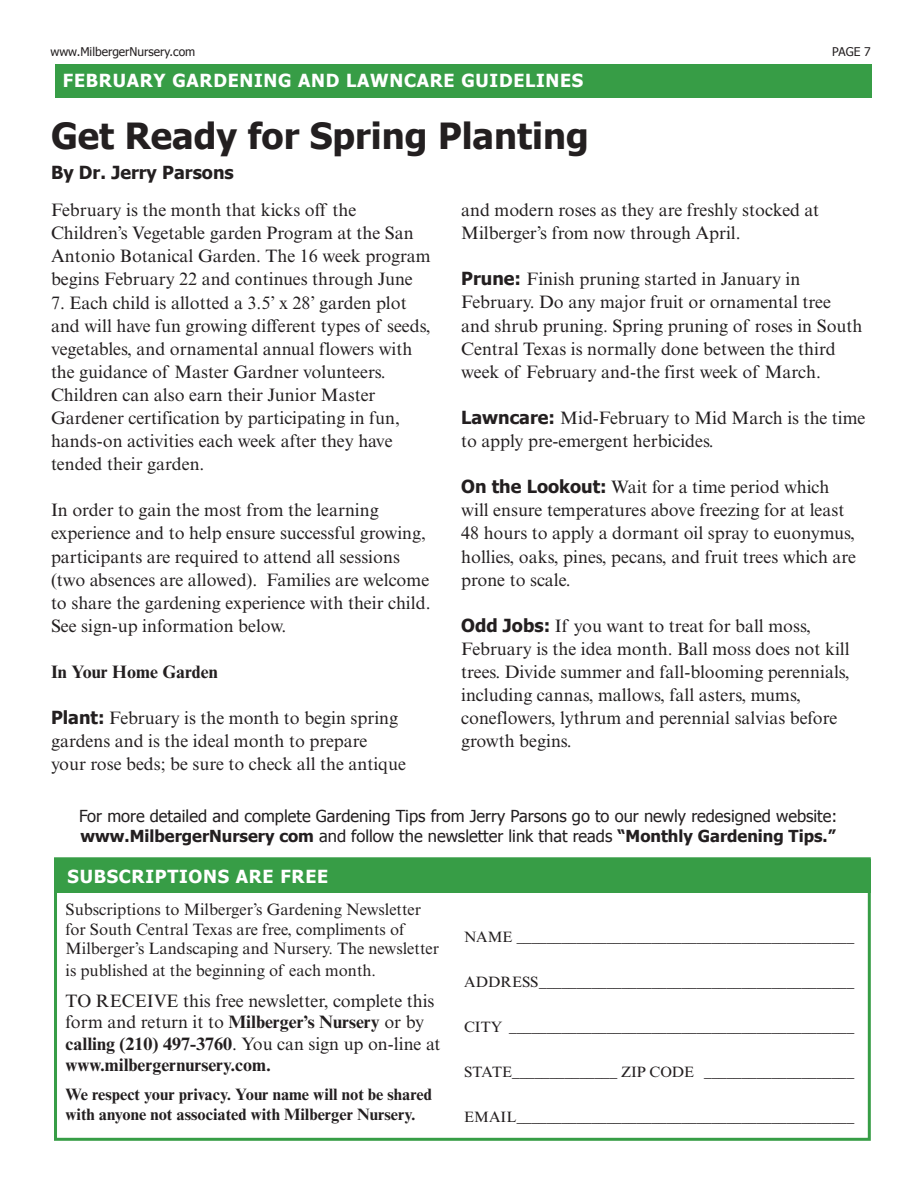
<style>
.page{position:relative;width:918px;height:1188px;background:#fff}
.page>*{position:absolute;margin:0;border:0;box-sizing:border-box;transform-origin:0 0}
.t1{font:700 36px "Tahoma";color:#231f20}
.t2{font:18px/23.1px "Times NRMT";color:#231f20}
.t3{font:700 18px "Tahoma";letter-spacing:.04em;color:#fff}
.t4{font:700 18px "Tahoma";color:#231f20}
.t5{font:700 18px "Times NRMT";color:#231f20}
.t6{font:16.5px/19.8px "Times NRMT";color:#231f20}
.t7{font:16.5px/19.8px "Tahoma";color:#231f20}
.t8{font:700 16.5px/19.8px "Times NRMT";color:#231f20}
.t9{font:15px "Times NRMT";color:#231f20}
.t10{font:12px "Tahoma";color:#231f20}
.s1{font-family:"Tahoma";font-weight:700}
.s2{font-weight:700}
</style>
<div class="page">
<div style="left:55px;top:64px;width:817px;height:33px;background:#379d46"></div>
<div style="left:54px;top:857px;width:817px;height:284px;border:3px solid #379d46"></div>
<div style="left:57px;top:859px;width:814px;height:34px;background:#379d46"></div>
<p class="t10" style="left:50px;top:44px;width:146px">www.MilbergerNursery.com</p>
<p class="t10" style="left:832px;top:44px;width:40px">PAGE 7</p>
<p class="t3" style="left:63px;top:68px;width:522px">FEBRUARY GARDENING AND LAWNCARE GUIDELINES</p>
<h1 class="t1" style="left:51px;top:111px;width:539px">Get Ready for Spring Planting</h1>
<p class="t4" style="left:51px;top:160px;width:184px">By Dr. Jerry Parsons</p>
<p class="t2" style="left:51px;top:199px;width:381px">February is the month that kicks off the Children’s Vegetable garden Program at the San Antonio Botanical Garden. The 16 week program begins February 22 and continues through June</p>
<p class="t2" style="left:51px;top:291px;width:381px">7. Each child is allotted a 3.5’ x 28’ garden plot and will have fun growing different types of seeds, vegetables, and ornamental annual flowers with the guidance of Master Gardner volunteers.<br>Children can also earn their Junior Master Gardener certification by participating in fun, hands-on activities each week after they have tended their garden.</p>
<p class="t2" style="left:51px;top:499px;width:381px">In order to gain the most from the learning experience and to help ensure successful growing, participants are required to attend all sessions (two absences are allowed). Families are welcome to share the gardening experience with their child.<br>See sign-up information below.</p>
<p class="t5" style="left:51px;top:661px;width:168px">In Your Home Garden</p>
<p class="t2" style="left:51px;top:707px;width:357px"><span class="s1">Plant:</span> February is the month to begin spring gardens and is the ideal month to prepare your rose beds; be sure to check all the antique</p>
<p class="t2" style="left:461px;top:198px;width:359px">and modern roses as they are freshly stocked at<br>Milberger’s from now through April.</p>
<p class="t2" style="left:461px;top:268px;width:403px"><span class="s1">Prune:</span> Finish pruning started in January in February. Do any major fruit or ornamental tree and shrub pruning. Spring pruning of roses in South Central Texas is normally done between the third week of February and-the first week of March.</p>
<p class="t2" style="left:461px;top:406px;width:406px"><span class="s1">Lawncare:</span> Mid-February to Mid March is the time to apply pre-emergent herbicides.</p>
<p class="t2" style="left:461px;top:476px;width:396px"><span class="s1">On the Lookout:</span> Wait for a time period which will ensure temperatures above freezing for at least 48 hours to apply a dormant oil spray to euonymus, hollies, oaks, pines, pecans, and fruit trees which are prone to scale.</p>
<p class="t2" style="left:461px;top:614px;width:390px"><span class="s1">Odd Jobs:</span> If you want to treat for ball moss, February is the idea month. Ball moss does not kill trees. Divide summer and fall-blooming perennials, including cannas, mallows, fall asters, mums, coneflowers, lythrum and perennial salvias before growth begins.</p>
<p class="t7" style="left:79px;top:805px;width:760px">For more detailed and complete Gardening Tips from Jerry Parsons go to our newly redesigned website: <span class="s2">www.MilbergerNursery com</span> and follow the newsletter link that reads <span class="s2">“Monthly Gardening Tips.”</span></p>
<p class="t3" style="left:68px;top:864px;width:262px">SUBSCRIPTIONS ARE FREE</p>
<p class="t6" style="left:66px;top:899px;width:375px">Subscriptions to Milberger’s Gardening Newsletter for South Central Texas are free, compliments of<br>Milberger’s Landscaping and Nursery. The newsletter</p>
<p class="t6" style="left:66px;top:961px;width:312px">is published at the beginning of each month.</p>
<p class="t2" style="left:66px;top:990px;width:376px;line-height:21.6px">TO RECEIVE this free newsletter, complete this form and return it to <span class="s2">Milberger’s Nursery</span> or by <span class="s2">calling (210) 497-3760</span>. You can sign up on-line at <span class="s2">www.milbergernursery.com.</span></p>
<p class="t8" style="left:66px;top:1084px;width:368px">We respect your privacy. Your name will not be shared with anyone not associated with Milberger Nursery.</p>
<p class="t9" style="left:464px;top:928px;width:391px">NAME _____________________________________________</p>
<p class="t9" style="left:464px;top:973px;width:391px">ADDRESS__________________________________________</p>
<p class="t9" style="left:464px;top:1018px;width:391px">CITY ______________________________________________</p>
<p class="t9" style="left:464px;top:1063px;width:392px">STATE______________ ZIP CODE ____________________</p>
<p class="t9" style="left:464px;top:1108px;width:391px">EMAIL_____________________________________________</p>
</div>
